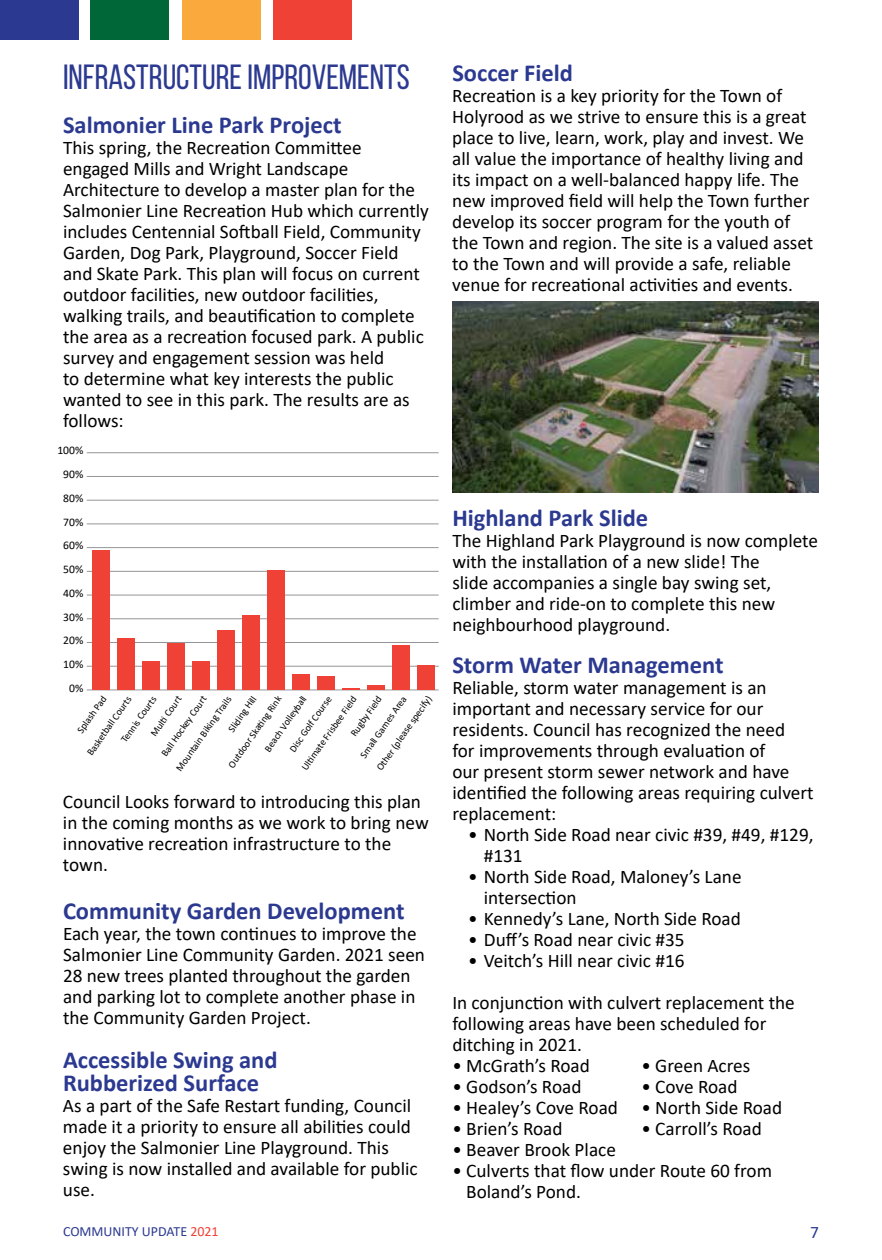
<style>
.page{position:relative;width:882px;height:1260px;background:#fff}
.page>*{position:absolute;margin:0;border:0;box-sizing:border-box;transform-origin:0 0}
.t1{font:35px "Bebas Neue";color:#2b3990}
.t2{font:700 24.5px/22.8px "Calibri";color:#2b3990}
.t3{font:19.25px/21px "Calibri";color:#000}
.t4{font:17.5px "Calibri";color:#2b3990}
.t5{font:14px "Calibri";color:#2b3990}
.t6{font:11.72px/23.8px "Calibri";color:#000;text-align:right}
.t7{font:9.97px "Calibri";color:#000}
.s1{color:#ef4136}
</style>
<div class="page">
<img style="left:452px;top:301px;width:367px;height:192px">
<hr style="left:87px;top:690px;width:352px;height:1px;background:#939598">
<hr style="left:87px;top:666px;width:352px;height:1px;background:#939598">
<hr style="left:87px;top:642px;width:352px;height:1px;background:#939598">
<hr style="left:87px;top:618px;width:352px;height:1px;background:#939598">
<hr style="left:87px;top:595px;width:352px;height:1px;background:#939598">
<hr style="left:87px;top:571px;width:352px;height:1px;background:#939598">
<hr style="left:87px;top:547px;width:352px;height:1px;background:#939598">
<hr style="left:87px;top:523px;width:352px;height:1px;background:#939598">
<hr style="left:87px;top:500px;width:352px;height:1px;background:#939598">
<hr style="left:87px;top:476px;width:352px;height:1px;background:#939598">
<hr style="left:87px;top:452px;width:352px;height:1px;background:#939598">
<div style="left:92px;top:550px;width:17px;height:140px;background:#ef4136"></div>
<div style="left:117px;top:638px;width:17px;height:52px;background:#ef4136"></div>
<div style="left:142px;top:661px;width:17px;height:29px;background:#ef4136"></div>
<div style="left:167px;top:643px;width:17px;height:47px;background:#ef4136"></div>
<div style="left:192px;top:661px;width:17px;height:29px;background:#ef4136"></div>
<div style="left:217px;top:630px;width:17px;height:60px;background:#ef4136"></div>
<div style="left:242px;top:615px;width:17px;height:75px;background:#ef4136"></div>
<div style="left:267px;top:570px;width:17px;height:120px;background:#ef4136"></div>
<div style="left:292px;top:675px;width:17px;height:15px;background:#ef4136"></div>
<div style="left:317px;top:676px;width:17px;height:14px;background:#ef4136"></div>
<svg style="left:342px;top:688px;width:17px;height:2px"></svg>
<div style="left:367px;top:685px;width:17px;height:5px;background:#ef4136"></div>
<div style="left:392px;top:645px;width:17px;height:45px;background:#ef4136"></div>
<div style="left:417px;top:666px;width:18px;height:24px;background:#ef4136"></div>
<div style="left:0;top:0;width:79px;height:40px;background:#2b3990"></div>
<div style="left:90px;top:0;width:79px;height:40px;background:#006838"></div>
<div style="left:182px;top:0;width:79px;height:40px;background:#faaa3d"></div>
<div style="left:273px;top:0;width:78px;height:40px;background:#ef4136"></div>
<h1 class="t1" style="left:63px;top:58px;width:348px">INFRASTRUCTURE IMPROVEMENTS</h1>
<p class="t2" style="left:63px;top:113px;width:280px">Salmonier Line Park Project</p>
<p class="t3" style="left:63px;top:136px;width:367px">This spring, the Recreation Committee engaged Mills and Wright Landscape Architecture to develop a master plan for the Salmonier Line Recreation Hub which currently includes Centennial Softball Field, Community Garden, Dog Park, Playground, Soccer Field and Skate Park. This plan will focus on current outdoor facilities, new outdoor facilities, walking trails, and beautification to complete the area as a recreation focused park. A public survey and engagement session was held<br>to determine what key interests the public wanted to see in this park. The results are as follows:</p>
<p class="t6" style="left:57px;top:438px;width:28px">100%<br>90%<br>80%<br>70%<br>60%<br>50%<br>40%<br>30%<br>20%<br>10%<br>0%</p>
<p class="t7" style="left:74px;top:728px;width:45px;rotate:-55deg">Splash Pad</p>
<p class="t7" style="left:225px;top:763px;width:87px;rotate:-55deg">Outdoor Skati ng Rink</p>
<p class="t7" style="left:373px;top:765px;width:90px;rotate:-55deg">Other (please specify)</p>
<p class="t7" style="left:261px;top:747px;width:67px;rotate:-55deg">Beach Volleyball</p>
<p class="t7" style="left:298px;top:765px;width:90px;rotate:-55deg">Ulti mate Frisbee Field</p>
<p class="t7" style="left:347px;top:731px;width:48px;rotate:-55deg">Rugby Field</p>
<p class="t7" style="left:225px;top:727px;width:43px;rotate:-55deg">Sliding Hill</p>
<p class="t7" style="left:158px;top:751px;width:73px;rotate:-55deg">Ball Hockey Court</p>
<p class="t7" style="left:147px;top:731px;width:48px;rotate:-55deg">Multi Court</p>
<p class="t7" style="left:84px;top:750px;width:71px;rotate:-55deg">Basketball Courts</p>
<p class="t7" style="left:172px;top:766px;width:91px;rotate:-55deg">Mountain Biking Trails</p>
<p class="t7" style="left:118px;top:737px;width:56px;rotate:-55deg">Tennis Courts</p>
<p class="t7" style="left:286px;top:747px;width:67px;rotate:-55deg">Disc Golf Course</p>
<p class="t7" style="left:357px;top:753px;width:75px;rotate:-55deg">Small Games Area</p>
<p class="t3" style="left:63px;top:790px;width:367px">Council Looks forward to introducing this plan in the coming months as we work to bring new innovative recreation infrastructure to the town.</p>
<p class="t2" style="left:63px;top:899px;width:343px">Community Garden Development</p>
<p class="t3" style="left:63px;top:923px;width:364px">Each year, the town continues to improve the Salmonier Line Community Garden. 2021 seen 28 new trees planted throughout the garden and parking lot to complete another phase in the Community Garden Project.</p>
<p class="t2" style="left:63px;top:1048px;width:216px">Accessible Swing and<br>Rubberized Surface</p>
<p class="t3" style="left:63px;top:1094px;width:356px">As a part of the Safe Restart funding, Council made it a priority to ensure all abilities could enjoy the Salmonier Line Playground. This swing is now installed and available for public use.</p>
<p class="t2" style="left:452px;top:62px;width:122px">Soccer Field</p>
<p class="t3" style="left:452px;top:85px;width:363px">Recreation is a key priority for the Town of Holyrood as we strive to ensure this is a great place to live, learn, work, play and invest. We all value the importance of healthy living and its impact on a well-balanced happy life. The new improved field will help the Town further develop its soccer program for the youth of the Town and region. The site is a valued asset to the Town and will provide a safe, reliable venue for recreational activities and events.</p>
<p class="t2" style="left:452px;top:506px;width:197px">Highland Park Slide</p>
<p class="t3" style="left:452px;top:530px;width:367px">The Highland Park Playground is now complete with the installation of a new slide! The<br>slide accompanies a single bay swing set, climber and ride-on to complete this new neighbourhood playground.</p>
<p class="t2" style="left:452px;top:653px;width:273px">Storm Water Management</p>
<p class="t3" style="left:452px;top:677px;width:363px">Reliable, storm water management is an important and necessary service for our residents. Council has recognized the need<br>for improvements through evaluation of<br>our present storm sewer network and have identified the following areas requiring culvert replacement:</p>
<p class="t3" style="left:484px;top:824px;width:331px;text-indent:-16px">• North Side Road near civic #39, #49, #129, #131</p>
<p class="t3" style="left:484px;top:866px;width:259px;text-indent:-16px">• North Side Road, Maloney’s Lane intersection</p>
<p class="t3" style="left:468px;top:908px;width:274px">• Kennedy’s Lane, North Side Road</p>
<p class="t3" style="left:468px;top:929px;width:218px">• Duff’s Road near civic #35</p>
<p class="t3" style="left:452px;top:939px;width:344px;line-height:42px;text-indent:16px">• Veitch’s Hill near civic #16<br>In conjunction with culvert replacement the</p>
<p class="t3" style="left:452px;top:1013px;width:316px">following areas have been scheduled for ditching in 2021.</p>
<p class="t3" style="left:452px;top:1055px;width:139px">• McGrath’s Road</p>
<p class="t3" style="left:641px;top:1055px;width:111px">• Green Acres</p>
<p class="t3" style="left:452px;top:1076px;width:131px">• Godson’s Road</p>
<p class="t3" style="left:641px;top:1076px;width:98px">• Cove Road</p>
<p class="t3" style="left:452px;top:1097px;width:331px">• Healey’s Cove Road • North Side Road</p>
<p class="t3" style="left:452px;top:1118px;width:112px">• Brien’s Road</p>
<p class="t3" style="left:641px;top:1118px;width:122px">• Carroll’s Road</p>
<p class="t3" style="left:452px;top:1139px;width:165px">• Beaver Brook Place</p>
<p class="t3" style="left:466px;top:1160px;width:307px;text-indent:-14px">• Culverts that flow under Route 60 from<br>Boland’s Pond.</p>
<p class="t5" style="left:63px;top:1221px;width:157px">COMMUNITY UPDATE <span class="s1">2021</span></p>
<p class="t4" style="left:810px;top:1220px;width:10px">7</p>
</div>
